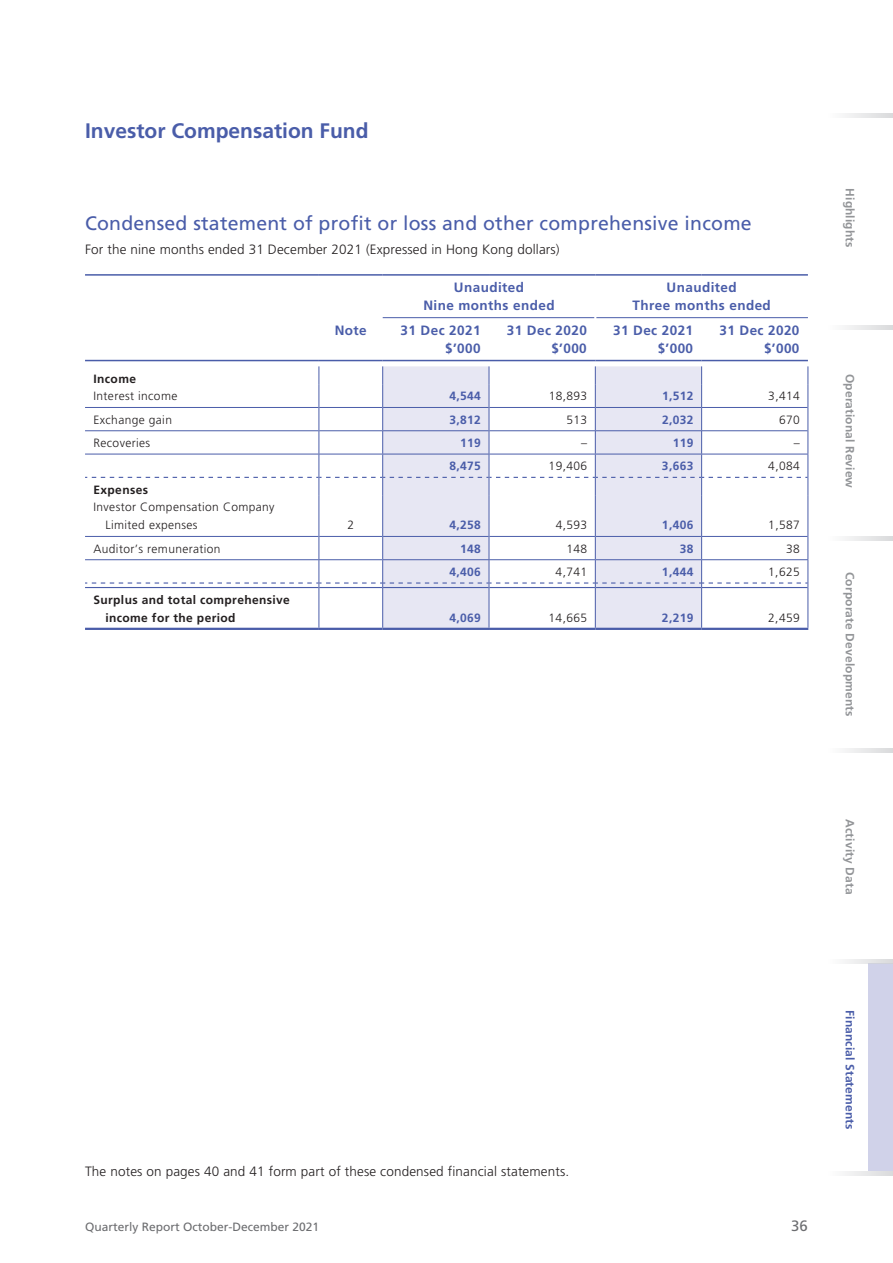
<style>
.page{position:relative;width:893px;height:1263px;background:#fff}
.page>*{position:absolute;margin:0;border:0;box-sizing:border-box;transform-origin:0 0}
.t1{font:700 21px "Frutiger LT Std";color:#4a5da9}
.t2{font:19.5px "Frutiger LT Std";letter-spacing:.01em;color:#4a5da9}
.t3{font:15px "Frutiger LT Std";color:#6c6d70}
.t4{font:300 13.5px "Frutiger LT Std";letter-spacing:.01em;color:#231f20}
.t5{font:700 13.5px/18px "Frutiger LT Std";letter-spacing:.03em;color:#4a5da9;text-align:right}
.t6{font:300 12px/18px "Frutiger LT Std";letter-spacing:.03em;color:#231f20}
.t7{font:700 12px "Frutiger LT Std";letter-spacing:.03em;color:#4a5da9}
.t8{font:700 12px "Frutiger LT Std";letter-spacing:.01em;color:#939598}
.t9{font:700 12px/18px "Frutiger LT Std";letter-spacing:.03em;color:#231f20}
.t10{font:12px "Frutiger LT Std";color:#6c6d70}
.t11{font:700 12px "Frutiger LT Std";letter-spacing:.01em;color:#4a5da9}
</style>
<div class="page">
<div style="left:868px;top:963px;width:25px;height:208px;background:#d0d2e9"></div>
<svg style="left:845px;top:114px;width:48px;height:4px"></svg>
<svg style="left:845px;top:325px;width:48px;height:4px"></svg>
<svg style="left:845px;top:537px;width:48px;height:4px"></svg>
<svg style="left:845px;top:748px;width:48px;height:4px"></svg>
<svg style="left:845px;top:959px;width:48px;height:5px"></svg>
<svg style="left:845px;top:1171px;width:48px;height:4px"></svg>
<svg style="left:383px;top:495px;width:318px;height:133px;fill:#e7e7f3"></svg>
<hr style="left:383px;top:274px;width:106px;height:2px;background:#4a5da9">
<hr style="left:489px;top:274px;width:106px;height:2px;background:#4a5da9">
<hr style="left:85px;top:628px;width:234px;height:2px;background:#4a5da9">
<hr style="left:319px;top:628px;width:64px;height:2px;background:#4a5da9">
<hr style="left:383px;top:628px;width:106px;height:2px;background:#4a5da9">
<hr style="left:489px;top:628px;width:106px;height:2px;background:#4a5da9">
<hr style="left:595px;top:628px;width:107px;height:2px;background:#4a5da9">
<hr style="left:702px;top:628px;width:106px;height:2px;background:#4a5da9">
<hr style="left:595px;top:274px;width:107px;height:2px;background:#4a5da9">
<hr style="left:702px;top:274px;width:106px;height:2px;background:#4a5da9">
<hr style="left:85px;top:587px;width:234px;height:1px;background:#4a5da9">
<hr style="left:319px;top:587px;width:63px;height:1px;background:#4a5da9">
<hr style="left:383px;top:587px;width:106px;height:1px;background:#4a5da9">
<hr style="left:489px;top:587px;width:106px;height:1px;background:#4a5da9">
<hr style="left:596px;top:587px;width:105px;height:1px;background:#4a5da9">
<hr style="left:702px;top:587px;width:105px;height:1px;background:#4a5da9">
<hr style="left:85px;top:274px;width:234px;height:2px;background:#4a5da9">
<hr style="left:319px;top:274px;width:64px;height:2px;background:#4a5da9">
<hr style="left:85px;top:360px;width:234px;height:1px;background:#4a5da9">
<hr style="left:319px;top:360px;width:64px;height:1px;background:#4a5da9">
<hr style="left:383px;top:360px;width:106px;height:1px;background:#4a5da9">
<hr style="left:489px;top:360px;width:106px;height:1px;background:#4a5da9">
<hr style="left:595px;top:360px;width:107px;height:1px;background:#4a5da9">
<hr style="left:702px;top:360px;width:106px;height:1px;background:#4a5da9">
<svg style="left:85px;top:366px;width:723px;height:129px"></svg>
<hr style="left:319px;top:495px;width:1px;height:41px;background:#4a5da9">
<hr style="left:382px;top:495px;width:1px;height:41px;background:#4a5da9">
<hr style="left:489px;top:495px;width:1px;height:41px;background:#4a5da9">
<hr style="left:595px;top:495px;width:1px;height:41px;background:#4a5da9">
<hr style="left:701px;top:495px;width:1px;height:41px;background:#4a5da9">
<hr style="left:807px;top:495px;width:1px;height:41px;background:#4a5da9">
<svg style="left:85px;top:536px;width:723px;height:51px"></svg>
<hr style="left:319px;top:587px;width:1px;height:41px;background:#4a5da9">
<hr style="left:382px;top:587px;width:1px;height:41px;background:#4a5da9">
<hr style="left:489px;top:587px;width:1px;height:41px;background:#4a5da9">
<hr style="left:595px;top:587px;width:1px;height:41px;background:#4a5da9">
<hr style="left:701px;top:587px;width:1px;height:41px;background:#4a5da9">
<hr style="left:807px;top:587px;width:1px;height:41px;background:#4a5da9">
<hr style="left:383px;top:317px;width:211px;height:1px;background:#4a5da9">
<hr style="left:596px;top:317px;width:212px;height:1px;background:#4a5da9">
<h1 class="t1" style="left:85px;top:119px;width:285px">Investor Compensation Fund</h1>
<h2 class="t2" style="left:85px;top:212px;width:668px">Condensed statement of profit or loss and other comprehensive income</h2>
<p class="t4" style="left:85px;top:242px;width:476px">For the nine months ended 31 December 2021 (Expressed in Hong Kong dollars)</p>
<p class="t5" style="left:423px;top:279px;width:133px;text-align:center">Unaudited<br>Nine months ended</p>
<p class="t5" style="left:632px;top:279px;width:140px;text-align:center">Unaudited<br>Three months ended</p>
<p class="t5" style="left:335px;top:322px;width:34px">Note</p>
<p class="t5" style="left:401px;top:322px;width:81px">31 Dec 2021 $’000</p>
<p class="t5" style="left:507px;top:322px;width:81px">31 Dec 2020 $’000</p>
<p class="t5" style="left:613px;top:322px;width:81px">31 Dec 2021 $’000</p>
<p class="t5" style="left:719px;top:322px;width:81px">31 Dec 2020 $’000</p>
<p class="t9" style="left:94px;top:369px;width:44px">Income</p>
<p class="t6" style="left:94px;top:387px;width:85px">Interest income</p>
<p class="t7" style="left:449px;top:389px;width:33px">4,544</p>
<p class="t6" style="left:549px;top:387px;width:40px">18,893</p>
<p class="t7" style="left:662px;top:389px;width:33px">1,512</p>
<p class="t6" style="left:768px;top:387px;width:33px">3,414</p>
<p class="t6" style="left:94px;top:411px;width:80px">Exchange gain</p>
<p class="t7" style="left:449px;top:412px;width:33px">3,812</p>
<p class="t6" style="left:566px;top:411px;width:22px">513</p>
<p class="t7" style="left:662px;top:412px;width:33px">2,032</p>
<p class="t6" style="left:779px;top:411px;width:22px">670</p>
<p class="t6" style="left:94px;top:434px;width:58px">Recoveries</p>
<p class="t7" style="left:460px;top:436px;width:22px">119</p>
<p class="t6" style="left:581px;top:434px;width:7px">–</p>
<p class="t7" style="left:673px;top:436px;width:22px">119</p>
<p class="t6" style="left:794px;top:434px;width:7px">–</p>
<p class="t7" style="left:449px;top:459px;width:33px">8,475</p>
<p class="t6" style="left:549px;top:457px;width:40px">19,406</p>
<p class="t7" style="left:662px;top:459px;width:33px">3,663</p>
<p class="t6" style="left:768px;top:457px;width:33px">4,084</p>
<p class="t9" style="left:94px;top:480px;width:56px">Expenses</p>
<p class="t6" style="left:105px;top:498px;width:171px;text-indent:-12px">Investor Compensation Company<br>Limited expenses</p>
<p class="t6" style="left:347px;top:516px;width:8px">2</p>
<p class="t7" style="left:449px;top:518px;width:33px">4,258</p>
<p class="t6" style="left:556px;top:516px;width:33px">4,593</p>
<p class="t7" style="left:662px;top:518px;width:33px">1,406</p>
<p class="t6" style="left:768px;top:516px;width:33px">1,587</p>
<p class="t6" style="left:94px;top:540px;width:129px">Auditor’s remuneration</p>
<p class="t7" style="left:460px;top:541px;width:22px">148</p>
<p class="t6" style="left:566px;top:540px;width:22px">148</p>
<p class="t7" style="left:680px;top:541px;width:15px">38</p>
<p class="t6" style="left:786px;top:540px;width:15px">38</p>
<p class="t7" style="left:449px;top:565px;width:33px">4,406</p>
<p class="t6" style="left:556px;top:563px;width:33px">4,741</p>
<p class="t7" style="left:662px;top:565px;width:33px">1,444</p>
<p class="t6" style="left:768px;top:563px;width:33px">1,625</p>
<p class="t9" style="left:105px;top:591px;width:186px;text-indent:-12px">Surplus and total comprehensive income for the period</p>
<p class="t7" style="left:449px;top:610px;width:33px">4,069</p>
<p class="t6" style="left:549px;top:609px;width:40px">14,665</p>
<p class="t7" style="left:662px;top:610px;width:33px">2,219</p>
<p class="t6" style="left:768px;top:609px;width:33px">2,459</p>
<p class="t8" style="left:857px;top:188px;width:61px;rotate:90deg">Highlights</p>
<p class="t8" style="left:857px;top:374px;width:116px;rotate:90deg">Operational Review</p>
<p class="t8" style="left:857px;top:572px;width:146px;rotate:90deg">Corporate Developments</p>
<p class="t8" style="left:857px;top:819px;width:76px;rotate:90deg">Activity Data</p>
<p class="t4" style="left:85px;top:1164px;width:486px">The notes on pages 40 and 41 form part of these condensed financial statements.</p>
<p class="t10" style="left:85px;top:1219px;width:236px">Quarterly Report October-December 2021</p>
<p class="t3" style="left:791px;top:1217px;width:18px">36</p>
<p class="t11" style="left:857px;top:1010px;width:121px;rotate:90deg">Financial Statements</p>
</div>
